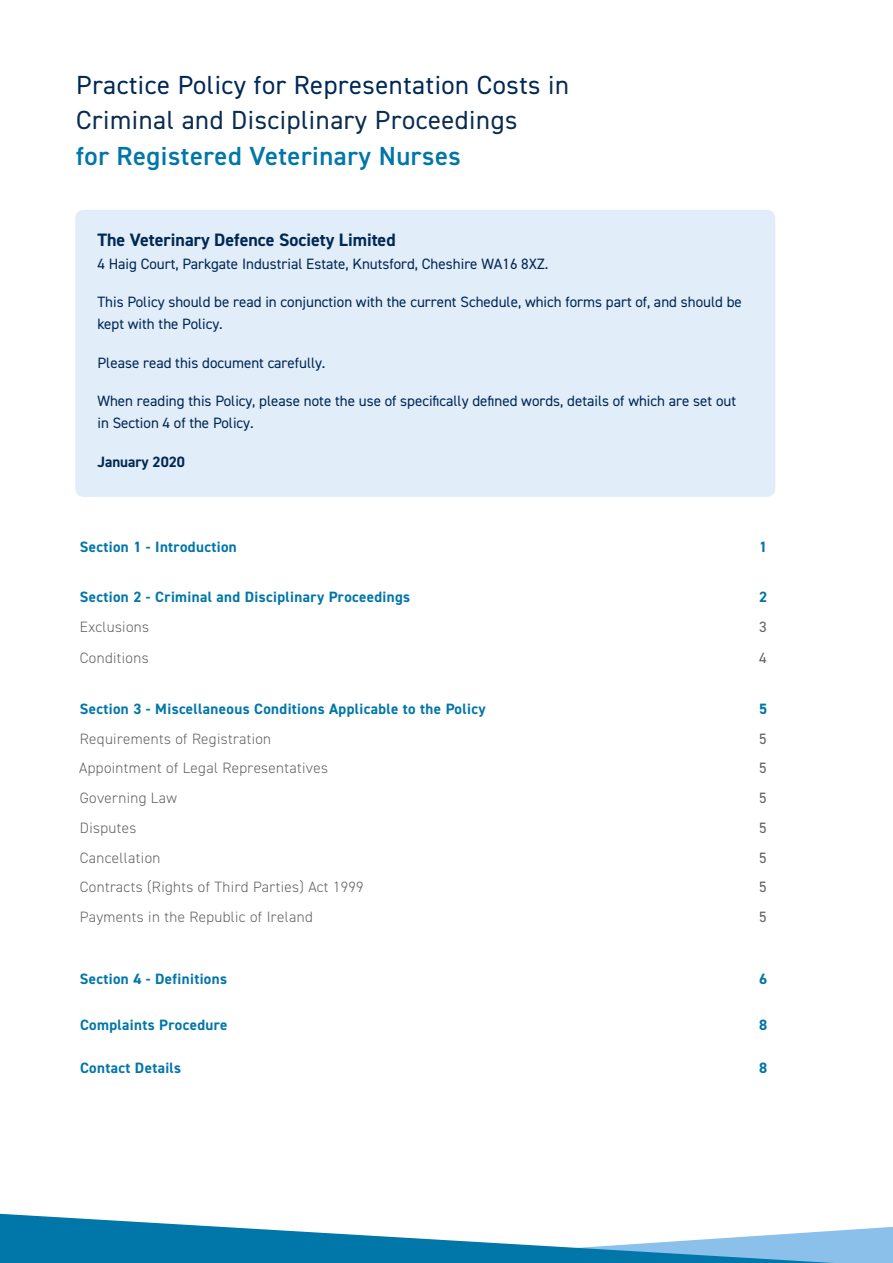
<style>
.page{position:relative;width:893px;height:1263px;background:#fff}
.page>*{position:absolute;margin:0;border:0;box-sizing:border-box;transform-origin:0 0}
.Page_header_Reg{font:26.25px/34.5px "DIN2014";letter-spacing:.02em;color:#002855}
.Page_header_Reg-2{font:600 26.25px "DIN2014";letter-spacing:.02em;color:#0076a9}
.t1{font:700 18px "DIN2014";color:#002855}
.t2{font:15px/22.5px "DIN2014";color:#002855}
.Body_copy_10pt{font:300 15px "DIN2014";letter-spacing:.025em;color:#636366}
.Body_copy_10pt-2{font:700 15px "DIN2014";letter-spacing:.025em;color:#0076a9}
.t3{font:700 15px "DIN2014";color:#002855}
.Body_copy_10pt-3{font:15px "DIN2014";color:#636366}
.s1{color:#0a2c4e}
</style>
<div class="page">
<div style="left:75px;top:210px;width:700px;height:287px;background:#e1edf8;border-radius:9px"></div>
<svg style="left:0;top:1213px;width:893px;height:50px"></svg>
<p class="Page_header_Reg" style="left:76px;top:68px;width:494px">Practice Policy for Representation Costs <span class="s1">in<br>Criminal and Disciplinary Proceedings</span></p>
<p class="Page_header_Reg-2" style="left:76px;top:139px;width:386px">for Registered Veterinary Nurses</p>
<p class="t1" style="left:97px;top:228px;width:300px">The Veterinary Defence Society Limited</p>
<p class="t2" style="left:97px;top:252px;width:452px">4 Haig Court, Parkgate Industrial Estate, Knutsford, Cheshire WA16 8XZ.</p>
<p class="t2" style="left:97px;top:290px;width:646px">This Policy should be read in conjunction with the current Schedule, which forms part of, and should be kept with the Policy.</p>
<p class="t2" style="left:97px;top:351px;width:230px">Please read this document carefully.</p>
<p class="t2" style="left:97px;top:389px;width:640px">When reading this Policy, please note the use of specifically defined words, details of which are set out in Section 4 of the Policy.</p>
<p class="t3" style="left:97px;top:452px;width:89px">January 2020</p>
<p class="Body_copy_10pt-2" style="left:80px;top:537px;width:159px">Section 1 - Introduction</p>
<p class="Body_copy_10pt-2" style="left:759px;top:537px;width:10px">1</p>
<p class="Body_copy_10pt-2" style="left:80px;top:587px;width:332px">Section 2 - Criminal and Disciplinary Proceedings</p>
<p class="Body_copy_10pt-2" style="left:759px;top:587px;width:10px">2</p>
<p class="Body_copy_10pt" style="left:80px;top:618px;width:71px">Exclusions</p>
<p class="Body_copy_10pt-3" style="left:759px;top:618px;width:9px">3</p>
<p class="Body_copy_10pt" style="left:80px;top:649px;width:70px">Conditions</p>
<p class="Body_copy_10pt-3" style="left:759px;top:649px;width:9px">4</p>
<p class="Body_copy_10pt-2" style="left:80px;top:699px;width:407px">Section 3 - Miscellaneous Conditions Applicable to the Policy</p>
<p class="Body_copy_10pt-2" style="left:759px;top:699px;width:10px">5</p>
<p class="Body_copy_10pt" style="left:80px;top:729px;width:193px">Requirements of Registration</p>
<p class="Body_copy_10pt-3" style="left:759px;top:729px;width:9px">5</p>
<p class="Body_copy_10pt" style="left:79px;top:759px;width:250px">Appointment of Legal Representatives</p>
<p class="Body_copy_10pt-3" style="left:759px;top:759px;width:9px">5</p>
<p class="Body_copy_10pt" style="left:80px;top:789px;width:99px">Governing Law</p>
<p class="Body_copy_10pt-3" style="left:759px;top:788px;width:9px">5</p>
<p class="Body_copy_10pt" style="left:80px;top:818px;width:58px">Disputes</p>
<p class="Body_copy_10pt-3" style="left:759px;top:818px;width:9px">5</p>
<p class="Body_copy_10pt" style="left:80px;top:848px;width:82px">Cancellation</p>
<p class="Body_copy_10pt-3" style="left:759px;top:848px;width:9px">5</p>
<p class="Body_copy_10pt" style="left:80px;top:878px;width:285px">Contracts (Rights of Third Parties) Act 1999</p>
<p class="Body_copy_10pt-3" style="left:759px;top:878px;width:9px">5</p>
<p class="Body_copy_10pt" style="left:80px;top:908px;width:234px">Payments in the Republic of Ireland</p>
<p class="Body_copy_10pt-3" style="left:759px;top:907px;width:9px">5</p>
<p class="Body_copy_10pt-2" style="left:80px;top:969px;width:149px">Section 4 - Definitions</p>
<p class="Body_copy_10pt-2" style="left:759px;top:969px;width:10px">6</p>
<p class="Body_copy_10pt-2" style="left:80px;top:1015px;width:149px">Complaints Procedure</p>
<p class="Body_copy_10pt-2" style="left:759px;top:1015px;width:10px">8</p>
<p class="Body_copy_10pt-2" style="left:80px;top:1058px;width:103px">Contact Details</p>
<p class="Body_copy_10pt-2" style="left:759px;top:1058px;width:10px">8</p>
</div>
